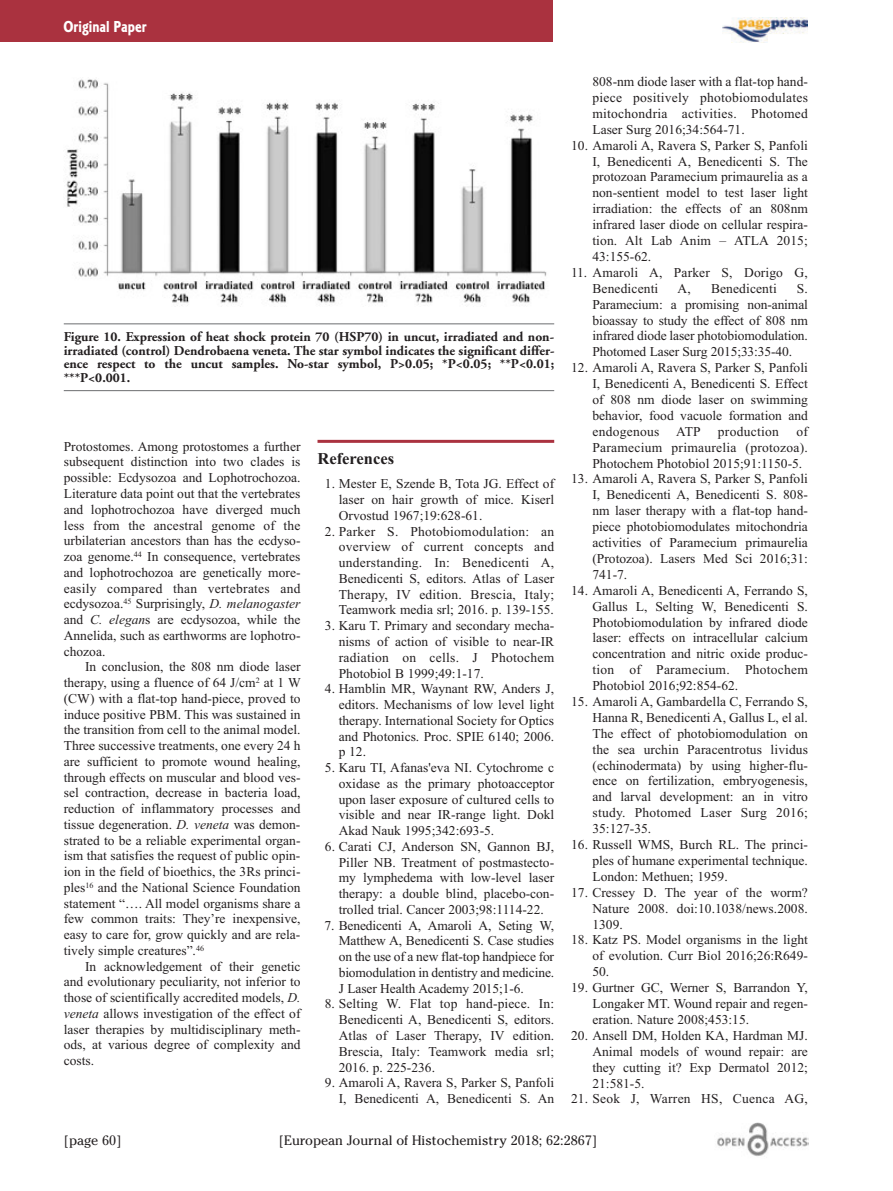
<style>
.page{position:relative;width:893px;height:1191px;background:#fff}
.page>*{position:absolute;margin:0;border:0;box-sizing:border-box;transform-origin:0 0}
.t1{font:16.5px "Corinthian Bold Condensed Plain";color:#fff}
.t2{font:700 16.5px "Times New Roman";color:#231f20}
.t3{font:13.5px/15.8px "Times New Roman";color:#231f20;text-align:justify}
.t4{font:700 13.5px/13.5px "Adobe Garamond";color:#231f20;text-align:justify}
.t5{font:13.5px "Cheltenham";color:#231f20}
.t6{font:13.5px "Times New Roman";letter-spacing:.02em;color:#231f20}
.s1{font-style:italic}
</style>
<div class="page">
<div style="left:0;top:0;width:553px;height:42px;background:#aa323f"></div>
<hr style="left:317px;top:440px;width:237px;height:3px;background:#aa323f">
<img style="left:717px;top:1123px;width:91px;height:33px">
<img style="left:723px;top:17px;width:84px;height:26px">
<hr style="left:64px;top:323px;width:490px;height:1px;background:#6c6d70">
<hr style="left:64px;top:390px;width:490px;height:1px;background:#6c6d70">
<img style="left:66px;top:79px;width:481px;height:227px">
<p class="t1" style="left:63px;top:21px;width:85px">Original Paper</p>
<p class="t4" style="left:64px;top:331px;width:492px">Figure 10. Expression of heat shock protein 70 (HSP70) in uncut, irradiated and non&shy;irradiated (control) Dendrobaena veneta. The star symbol indicates the significant differ&shy;ence respect to the uncut samples. No-star symbol, P&gt;0.05; *P&lt;0.05; **P&lt;0.01; ***P&lt;0.001.</p>
<p class="t3" style="left:64px;top:438px;width:238px">Protostomes. Among protostomes a further subsequent distinction into two clades is possible: Ecdysozoa and Lophotrochozoa.<br>Literature data point out that the vertebrates and lophotrochozoa have diverged much less from the ancestral genome of the urbilaterian ancestors than has the ecdyso&shy;zoa genome.<sup>44</sup> In consequence, vertebrates and lophotrochozoa are genetically more&shy;easily compared than vertebrates and ecdysozoa.<sup>45</sup> Surprisingly, <span class="s1">D. melanogaster </span>and <span class="s1">C. elegan</span>s are ecdysozoa, while the Annelida, such as earthworms are lophotro&shy;chozoa.</p>
<p class="t3" style="left:64px;top:659px;width:238px;text-indent:21px">In conclusion, the 808 nm diode laser therapy, using a fluence of 64 J/cm<sup>2</sup> at 1 W (CW) with a flat-top hand-piece, proved to induce positive PBM. This was sustained in the transition from cell to the animal model.<br>Three successive treatments, one every 24 h are sufficient to promote wound healing, through effects on muscular and blood ves&shy;sel contraction, decrease in bacteria load, reduction of inflammatory processes and tissue degeneration. <span class="s1">D. veneta</span> was demon&shy;strated to be a reliable experimental organ&shy;ism that satisfies the request of public opin&shy;ion in the field of bioethics, the 3Rs princi&shy;ples<sup>16</sup> and the National Science Foundation statement “…. All model organisms share a few common traits: They’re inexpensive, easy to care for, grow quickly and are rela&shy;tively simple creatures”.<sup>46</sup></p>
<p class="t3" style="left:64px;top:958px;width:238px;text-indent:21px">In acknowledgement of their genetic and evolutionary peculiarity, not inferior to those of scientifically accredited models, <span class="s1">D. veneta</span> allows investigation of the effect of laser therapies by multidisciplinary meth&shy;ods, at various degree of complexity and costs.</p>
<p class="t2" style="left:317px;top:449px;width:78px">References</p>
<p class="t3" style="left:339px;top:476px;width:217px;text-indent:-14px">1. Mester E, Szende B, Tota JG. Effect of laser on hair growth of mice. Kiserl Orvostud 1967;19:628-61.</p>
<p class="t3" style="left:339px;top:523px;width:217px;text-indent:-14px">2. Parker S. Photobiomodulation: an overview of current concepts and understanding. In: Benedicenti A, Benedicenti S, editors. Atlas of Laser Therapy, IV edition. Brescia, Italy; Teamwork media srl; 2016. p. 139-155.</p>
<p class="t3" style="left:339px;top:617px;width:217px;text-indent:-14px">3. Karu T. Primary and secondary mecha&shy;nisms of action of visible to near-IR radiation on cells. J Photochem Photobiol B 1999;49:1-17.</p>
<p class="t3" style="left:339px;top:680px;width:217px;text-indent:-14px">4. Hamblin MR, Waynant RW, Anders J, editors. Mechanisms of low level light therapy. International Society for Optics and Photonics. Proc. SPIE 6140; 2006. p 12.</p>
<p class="t3" style="left:339px;top:759px;width:217px;text-indent:-14px">5. Karu TI, Afanas'eva NI. Cytochrome c oxidase as the primary photoacceptor upon laser exposure of cultured cells to visible and near IR-range light. Dokl Akad Nauk 1995;342:693-5.</p>
<p class="t3" style="left:339px;top:838px;width:217px;text-indent:-14px">6. Carati CJ, Anderson SN, Gannon BJ, Piller NB. Treatment of postmastecto&shy;my lymphedema with low-level laser therapy: a double blind, placebo-con&shy;trolled trial. Cancer 2003;98:1114-22.</p>
<p class="t3" style="left:339px;top:917px;width:217px;text-indent:-14px">7. Benedicenti A, Amaroli A, Seting W, Matthew A, Benedicenti S. Case studies on the use of a new flat-top handpiece for biomodulation in dentistry and medicine.<br>J Laser Health Academy 2015;1-6.</p>
<p class="t3" style="left:339px;top:996px;width:217px;text-indent:-14px">8. Selting W. Flat top hand-piece. In:<br>Benedicenti A, Benedicenti S, editors.<br>Atlas of Laser Therapy, IV edition.<br>Brescia, Italy: Teamwork media srl; 2016. p. 225-236.</p>
<p class="t3" style="left:325px;top:1074px;width:231px;text-align:right">9. Amaroli A, Ravera S, Parker S, Panfoli<br>I, Benedicenti A, Benedicenti S. An</p>
<p class="t3" style="left:592px;top:73px;width:217px">808-nm diode laser with a flat-top hand&shy;piece positively photobiomodulates mitochondria activities. Photomed Laser Surg 2016;34:564-71.</p>
<p class="t3" style="left:592px;top:137px;width:217px;text-indent:-21px">10. Amaroli A, Ravera S, Parker S, Panfoli I, Benedicenti A, Benedicenti S. The protozoan Paramecium primaurelia as a non-sentient model to test laser light irradiation: the effects of an 808nm infrared laser diode on cellular respira&shy;tion. Alt Lab Anim – ATLA 2015; 43:155-62.</p>
<p class="t3" style="left:592px;top:264px;width:217px;text-indent:-21px">11. Amaroli A, Parker S, Dorigo G,<br>Benedicenti</p>
<p class="t3" style="left:678px;top:280px;width:15px">A,</p>
<p class="t3" style="left:711px;top:280px;width:67px">Benedicenti</p>
<p class="t3" style="left:592px;top:280px;width:217px;text-indent:204px">S.<br>Paramecium: a promising non-animal bioassay to study the effect of 808 nm infrared diode laser photobiomodulation.<br>Photomed Laser Surg 2015;33:35-40.</p>
<p class="t3" style="left:592px;top:359px;width:217px;text-indent:-21px">12. Amaroli A, Ravera S, Parker S, Panfoli I, Benedicenti A, Benedicenti S. Effect of 808 nm diode laser on swimming behavior, food vacuole formation and endogenous ATP</p>
<p class="t6" style="left:718px;top:423px;width:62px">production</p>
<p class="t3" style="left:592px;top:423px;width:217px;text-indent:204px">of Paramecium primaurelia (protozoa).<br>Photochem Photobiol 2015;91:1150-5.</p>
<p class="t3" style="left:592px;top:471px;width:217px;text-indent:-21px">13. Amaroli A, Ravera S, Parker S, Panfoli I, Benedicenti A, Benedicenti S. 808- nm laser therapy with a flat-top hand&shy;piece photobiomodulates mitochondria activities of Paramecium primaurelia (Protozoa). Lasers Med Sci 2016;31:<br>741-7.</p>
<p class="t3" style="left:592px;top:582px;width:217px;text-indent:-21px">14. Amaroli A, Benedicenti A, Ferrando S, Gallus L, Selting W, Benedicenti S.<br>Photobiomodulation by infrared diode laser: effects on intracellular calcium concentration and nitric oxide produc&shy;tion of Paramecium. Photochem Photobiol 2016;92:854-62.</p>
<p class="t3" style="left:592px;top:693px;width:217px;text-indent:-21px">15. Amaroli A, Gambardella C, Ferrando S, Hanna R, Benedicenti A, Gallus L, el al.<br>The effect of photobiomodulation on the sea urchin Paracentrotus lividus (echinodermata) by using higher-flu&shy;ence on fertilization, embryogenesis, and larval development: an in vitro study. Photomed Laser Surg 2016; 35:127-35.</p>
<p class="t3" style="left:592px;top:836px;width:217px;text-indent:-21px">16. Russell WMS, Burch RL. The princi&shy;ples of humane experimental technique.<br>London: Methuen; 1959.</p>
<p class="t3" style="left:592px;top:884px;width:217px;text-indent:-21px">17. Cressey D. The year of the worm?<br>Nature 2008. doi:10.1038/news.2008.<br>1309.</p>
<p class="t3" style="left:592px;top:931px;width:217px;text-indent:-21px">18. Katz PS. Model organisms in the light of evolution. Curr Biol 2016;26:R649- 50.</p>
<p class="t3" style="left:592px;top:979px;width:217px;text-indent:-21px">19. Gurtner GC, Werner S, Barrandon Y, Longaker MT. Wound repair and regen&shy;eration. Nature 2008;453:15.</p>
<p class="t3" style="left:592px;top:1027px;width:217px;text-indent:-21px">20. Ansell DM, Holden KA, Hardman MJ.<br>Animal models of wound repair: are they cutting it? Exp Dermatol 2012; 21:581-5.</p>
<p class="t6" style="left:571px;top:1090px;width:238px">21. Seok J, Warren HS, Cuenca AG,</p>
<p class="t5" style="left:64px;top:1132px;width:59px">[page 60]</p>
<p class="t5" style="left:279px;top:1132px;width:320px">[European Journal of Histochemistry 2018; 62:2867]</p>
</div>
